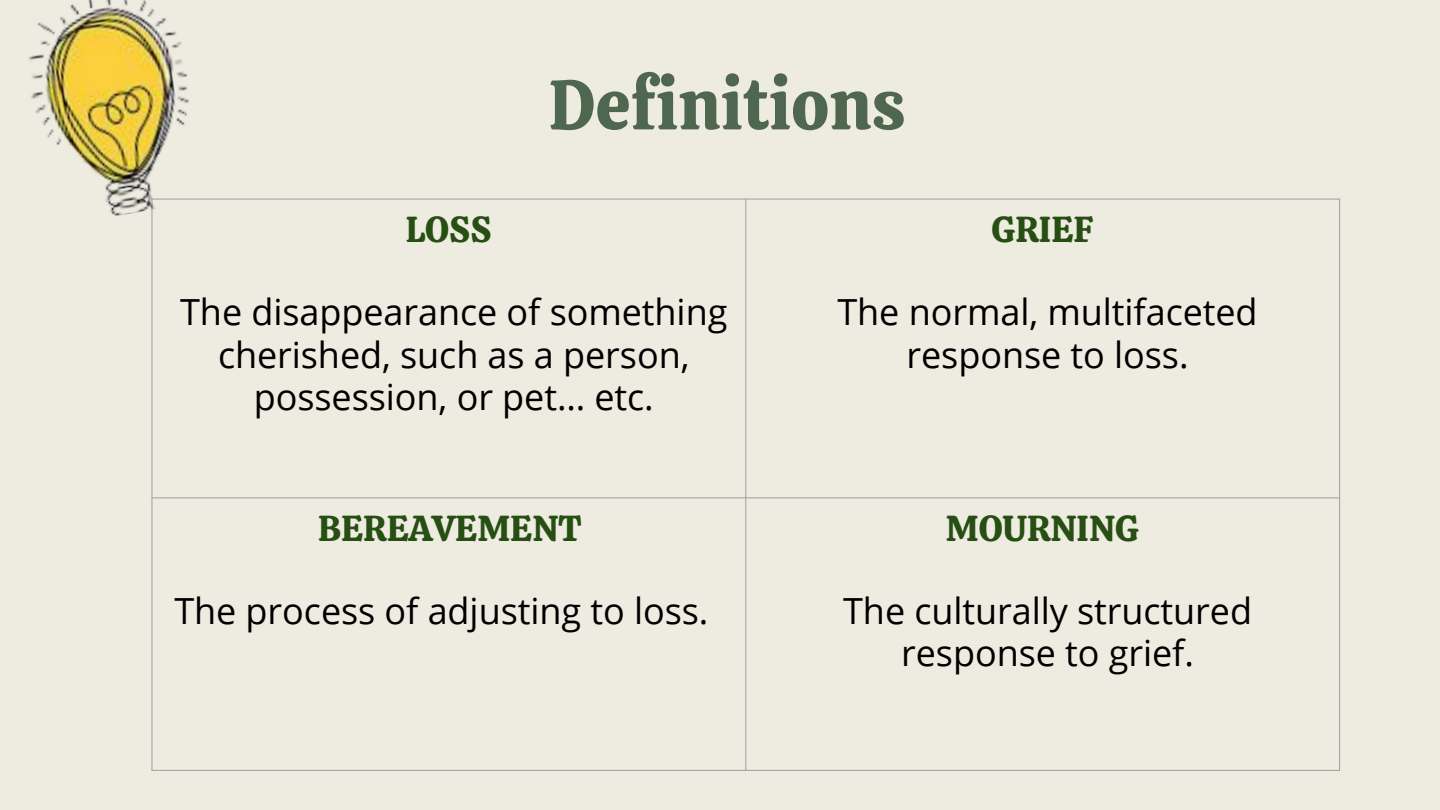
<style>
.page{position:relative;width:1440px;height:810px;background:#eeece1}
.page>*{position:absolute;margin:0;border:0;box-sizing:border-box;transform-origin:0 0}
.t1{font:70px "Calistoga";color:#4f674f}
.t2{font:36px/42.8px "Open Sans";color:#000;text-align:center}
.t3{font:36px "Calistoga";color:#274e13}
</style>
<div class="page">
<hr style="left:152px;top:199px;width:1px;height:572px;background:#9e9e9e">
<hr style="left:745px;top:199px;width:1px;height:572px;background:#9e9e9e">
<hr style="left:1339px;top:199px;width:1px;height:572px;background:#9e9e9e">
<hr style="left:152px;top:199px;width:1188px;height:1px;background:#9e9e9e">
<hr style="left:152px;top:498px;width:1188px;height:1px;background:#9e9e9e">
<hr style="left:152px;top:770px;width:1188px;height:1px;background:#9e9e9e">
<img style="left:28px;top:0;width:254px;height:237px">
<p class="t3" style="left:406px;top:206px;width:88px">LOSS</p>
<h1 class="t1" style="left:549px;top:59px;width:358px">Definitions</h1>
<p class="t3" style="left:992px;top:206px;width:104px">GRIEF</p>
<p class="t2" style="left:180px;top:290px;width:549px">The disappearance of something cherished, such as a person, possession, or pet… etc.</p>
<p class="t2" style="left:837px;top:290px;width:422px">The normal, multifaceted response to loss.</p>
<p class="t3" style="left:318px;top:505px;width:265px">BEREAVEMENT</p>
<p class="t2" style="left:174px;top:588px;width:536px">The process of adjusting to loss.</p>
<p class="t3" style="left:946px;top:505px;width:195px">MOURNING</p>
<p class="t2" style="left:843px;top:588px;width:410px">The culturally structured response to grief.</p>
</div>
